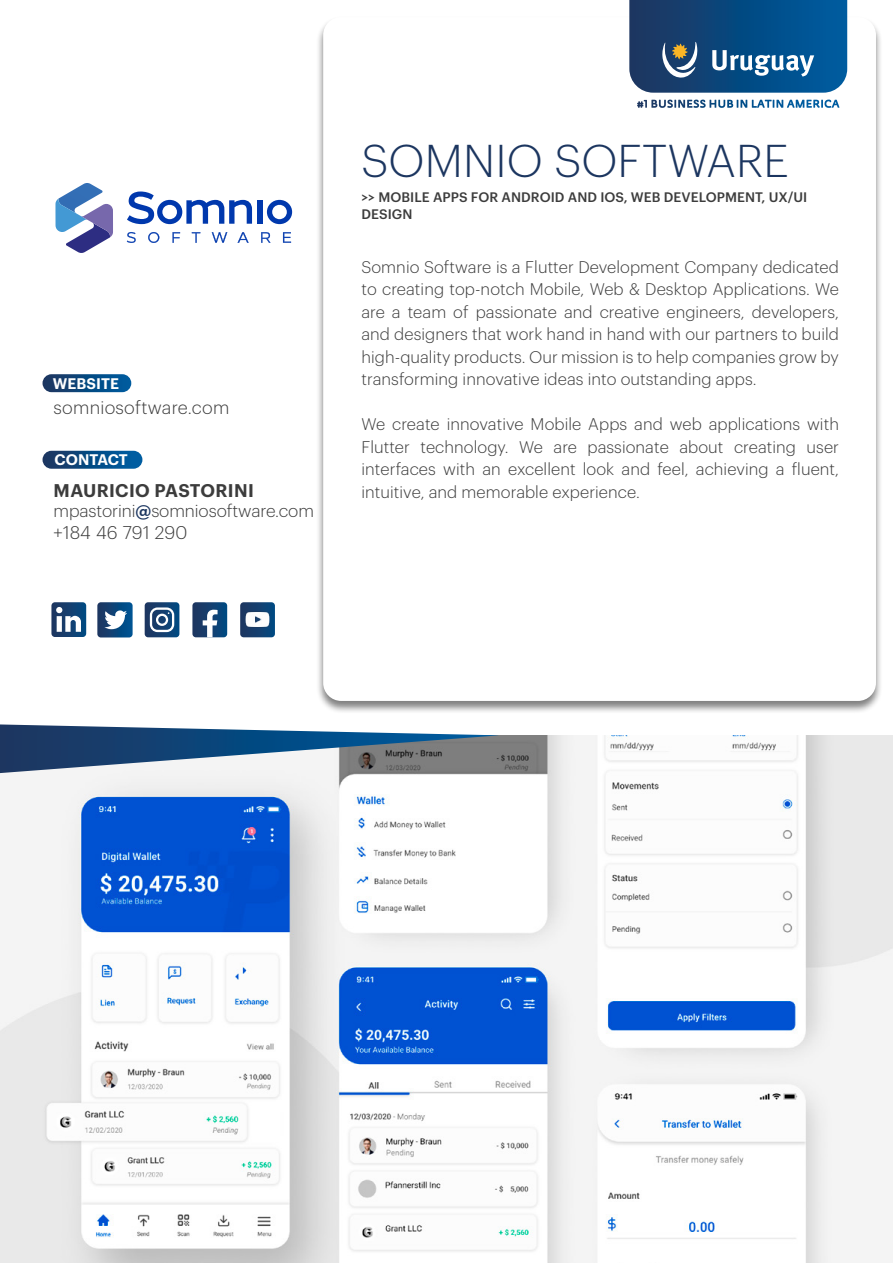
<style>
.page{position:relative;width:893px;height:1263px;background:#fff}
.page>*{position:absolute;margin:0;border:0;box-sizing:border-box;transform-origin:0 0}
.t1{font:300 45px "Graphik";letter-spacing:.005em;color:#1c3660}
.t2{font:300 18px "Graphik";letter-spacing:.015em;color:#3c3c3c}
.t3{font:600 18px "Graphik";letter-spacing:.02em;color:#3c3c3c}
.t4{font:300 17.25px "Graphik";letter-spacing:-.005em;color:#3c3c3c}
.t5{font:300 16.5px/22.5px "Graphik";letter-spacing:.005em;color:#3c3c3c;text-align:justify}
.t6{font:600 15px "Graphik";letter-spacing:.005em;color:#fff}
.t7{font:500 13.5px/16.2px "Graphik";letter-spacing:.005em;color:#3c3c3c}
.s1{font-weight:500;color:#1c3660}
</style>
<div class="page">
<div style="left:316px;top:16px;width:567px;height:698px;background:#000;opacity:.5"></div>
<div style="left:323px;top:17px;width:553px;height:684px;background:#fff;border-radius:18px"></div>
<svg style="left:629px;top:0;width:218px;height:93px;background:#1e5789"></svg>
<svg style="left:694px;top:100px;width:137px;height:8px"></svg>
<div style="left:43px;top:374px;width:88px;height:18px;background:linear-gradient(to right,#1b355e,#005ca0);border-radius:9px"></div>
<div style="left:43px;top:451px;width:99px;height:18px;background:linear-gradient(to right,#1a365f,#0061a8);border-radius:9px"></div>
<svg style="left:51px;top:602px;width:35px;height:35px"></svg>
<svg style="left:145px;top:602px;width:34px;height:35px"></svg>
<svg style="left:192px;top:602px;width:35px;height:35px"></svg>
<svg style="left:97px;top:602px;width:36px;height:35px"></svg>
<svg style="left:127px;top:191px;width:125px;height:33px"></svg>
<div style="left:257px;top:200px;width:6px;height:24px;background:#0038ad"></div>
<svg style="left:267px;top:200px;width:25px;height:24px"></svg>
<svg style="left:127px;top:232px;width:9px;height:11px"></svg>
<svg style="left:148px;top:232px;width:12px;height:11px"></svg>
<svg style="left:172px;top:232px;width:8px;height:11px"></svg>
<svg style="left:192px;top:232px;width:8px;height:11px"></svg>
<svg style="left:212px;top:232px;width:15px;height:11px"></svg>
<svg style="left:237px;top:232px;width:12px;height:11px"></svg>
<svg style="left:261px;top:232px;width:10px;height:11px"></svg>
<svg style="left:283px;top:232px;width:8px;height:11px"></svg>
<svg style="left:55px;top:183px;width:58px;height:70px"></svg>
<svg style="left:240px;top:602px;width:35px;height:35px"></svg>
<img style="left:246px;top:608px;width:23px;height:23px">
<img style="left:0;top:736px;width:893px;height:527px">
<svg style="left:0;top:724px;width:498px;height:49px"></svg>
<p class="t6" style="left:53px;top:372px;width:68px">WEBSITE</p>
<p class="t2" style="left:54px;top:394px;width:177px">somniosoftware.com</p>
<p class="t6" style="left:55px;top:448px;width:75px">CONTACT</p>
<p class="t3" style="left:54px;top:476px;width:202px">MAURICIO PASTORINI</p>
<p class="t4" style="left:54px;top:498px;width:262px">mpastorini<span class="s1">@</span>somniosoftware.com</p>
<p class="t2" style="left:54px;top:519px;width:135px">+184 46 791 290</p>
<h1 class="t1" style="left:362px;top:128px;width:429px">SOMNIO SOFTWARE</h1>
<p class="t7" style="left:361px;top:188px;width:447px">&gt;&gt; MOBILE APPS FOR ANDROID AND IOS, WEB DEVELOPMENT, UX/UI<br>DESIGN</p>
<p class="t5" style="left:361px;top:254px;width:479px">Somnio Software is a Flutter Development Company dedicated to creating top-notch Mobile, Web &amp; Desktop Applications. We are a team of passionate and creative engineers, developers, and designers that work hand in hand with our partners to build high-quality products. Our mission is to help companies grow by transforming innovative ideas into outstanding apps.</p>
<p class="t5" style="left:361px;top:412px;width:479px">We create innovative Mobile Apps and web applications with Flutter technology. We are passionate about creating user interfaces with an excellent look and feel, achieving a fluent, intuitive, and memorable experience.</p>
</div>
